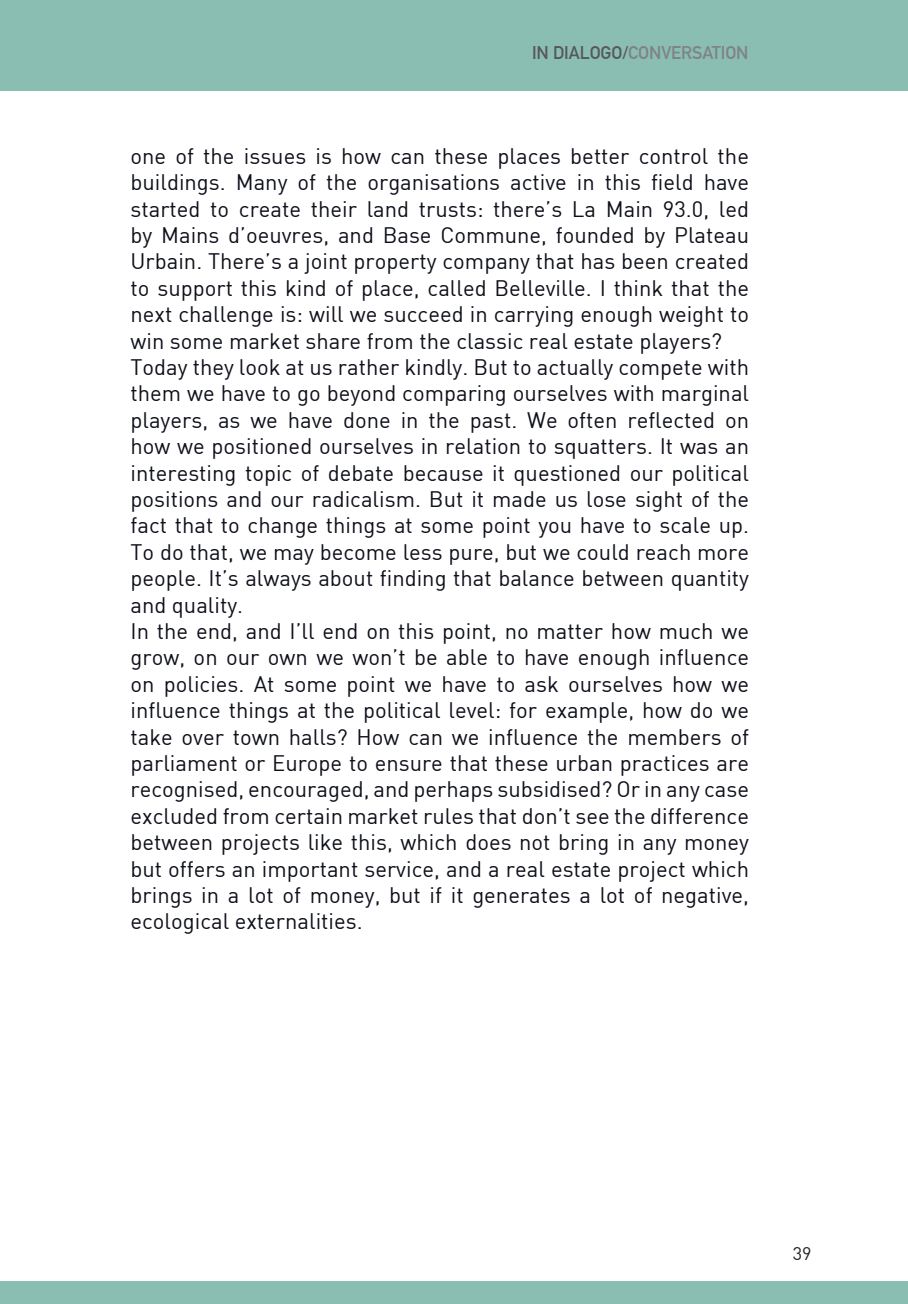
<style>
.page{position:relative;width:908px;height:1304px;background:#fff}
.page>*{position:absolute;margin:0;border:0;box-sizing:border-box;transform-origin:0 0}
.t1{font:22px/26.4px "DIN";color:#0e101a;text-align:justify}
.t2{font:700 18px "DIN Alternate";letter-spacing:-.005em;color:#808285}
.t3{font:18px "DIN";color:#231f20}
.s1{color:#57585a}
</style>
<div class="page">
<div style="left:0;top:0;width:907px;height:90px;background:#8abeb2"></div>
<div style="left:0;top:1281px;width:907px;height:23px;background:#8abeb2"></div>
<p class="t2" style="left:531px;top:39px;width:218px"><span class="s1">IN DIALOGO/</span>CONVERSATION</p>
<p class="t1" style="left:130px;top:142px;width:620px">one of the issues is how can these places better control the buildings. Many of the organisations active in this field have started to create their land trusts: there’s La Main 93.0, led by Mains d’oeuvres, and Base Commune, founded by Plateau Urbain. There’s a joint property company that has been created to support this kind of place, called Belleville. I think that the next challenge is: will we succeed in carrying enough weight to win some market share from the classic real estate players?</p>
<p class="t1" style="left:130px;top:353px;width:620px">Today they look at us rather kindly. But to actually compete with them we have to go beyond comparing ourselves with marginal players, as we have done in the past. We often reflected on how we positioned ourselves in relation to squatters. It was an interesting topic of debate because it questioned our political positions and our radicalism. But it made us lose sight of the fact that to change things at some point you have to scale up.<br>To do that, we may become less pure, but we could reach more people. It’s always about finding that balance between quantity and quality.</p>
<p class="t1" style="left:130px;top:617px;width:620px">In the end, and I’ll end on this point, no matter how much we grow, on our own we won’t be able to have enough influence on policies. At some point we have to ask ourselves how we influence things at the political level: for example, how do we take over town halls? How can we influence the members of parliament or Europe to ensure that these urban practices are recognised, encouraged, and perhaps subsidised? Or in any case excluded from certain market rules that don’t see the difference between projects like this, which does not bring in any money but offers an important service, and a real estate project which brings in a lot of money, but if it generates a lot of negative, ecological externalities.</p>
<p class="t3" style="left:792px;top:1242px;width:20px">39</p>
</div>
